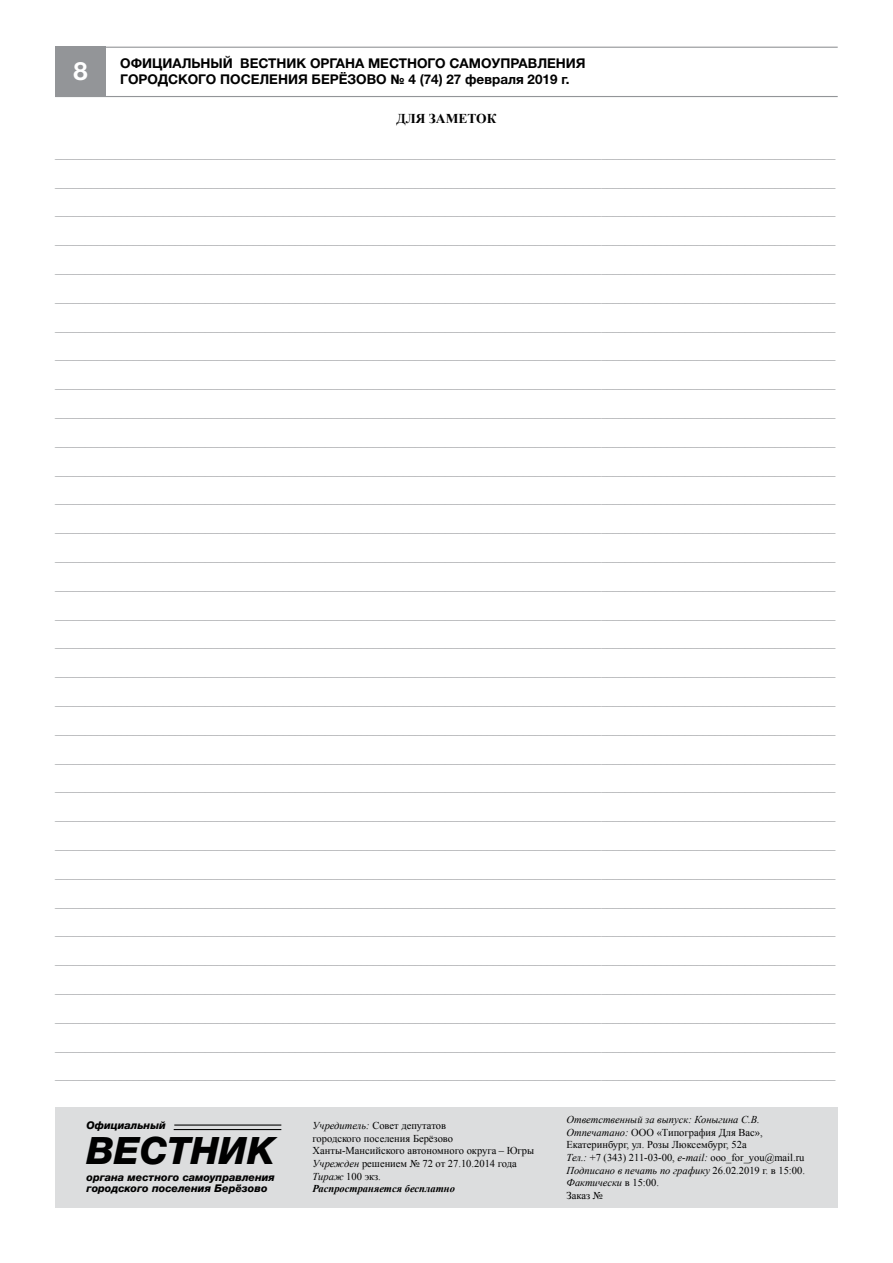
<style>
.page{position:relative;width:893px;height:1263px;background:#fff}
.page>*{position:absolute;margin:0;border:0;box-sizing:border-box;transform-origin:0 0}
.t1{font:italic 800 37.8px "Helvetica Neue Cyr";color:#000}
.t2{font:700 25.5px "Helvetica Neue Cyr";color:#fff}
.t3{font:700 13.5px/16.2px "Helvetica Neue Cyr";color:#000}
.t4{font:700 13.5px "Times New Roman";color:#000}
.t5{font:12px "Times New Roman";color:#939598}
.t6{font:italic 800 10.65px/10.6px "Helvetica Neue Cyr";color:#000}
.t7{font:10.5px/12.6px "Times New Roman";color:#000}
.s1{font-style:italic}
.s2{font-weight:700;font-style:italic}
</style>
<div class="page">
<div style="left:55px;top:47px;width:51px;height:50px;background:#939598"></div>
<hr style="left:55px;top:47px;width:783px;height:1px;background:#939598">
<hr style="left:55px;top:96px;width:783px;height:1px;background:#939598">
<div style="left:55px;top:1107px;width:783px;height:100px;background:#dcddde"></div>
<hr style="left:174px;top:1124px;width:107px;height:1px;background:#000">
<hr style="left:174px;top:1129px;width:107px;height:1px;background:#000">
<p class="t3" style="left:120px;top:55px;width:467px">ОФИЦИАЛЬНЫЙ ВЕСТНИК ОРГАНА МЕСТНОГО САМОУПРАВЛЕНИЯ<br>ГОРОДСКОГО ПОСЕЛЕНИЯ БЕРЁЗОВО № 4 (74) 27 февраля 2019 г.</p>
<p class="t4" style="left:396px;top:109px;width:102px">ДЛЯ ЗАМЕТОК</p>
<p class="t5" style="left:55px;top:145px;width:782px">__________________________________________________________________________________________________________________________________</p>
<p class="t5" style="left:55px;top:173px;width:782px">__________________________________________________________________________________________________________________________________</p>
<p class="t5" style="left:55px;top:202px;width:782px">__________________________________________________________________________________________________________________________________</p>
<p class="t5" style="left:55px;top:231px;width:782px">__________________________________________________________________________________________________________________________________</p>
<p class="t5" style="left:55px;top:260px;width:782px">__________________________________________________________________________________________________________________________________</p>
<p class="t5" style="left:55px;top:289px;width:782px">__________________________________________________________________________________________________________________________________</p>
<p class="t5" style="left:55px;top:317px;width:782px">__________________________________________________________________________________________________________________________________</p>
<p class="t5" style="left:55px;top:346px;width:782px">__________________________________________________________________________________________________________________________________</p>
<p class="t5" style="left:55px;top:375px;width:782px">__________________________________________________________________________________________________________________________________</p>
<p class="t5" style="left:55px;top:404px;width:782px">__________________________________________________________________________________________________________________________________</p>
<p class="t5" style="left:55px;top:433px;width:782px">__________________________________________________________________________________________________________________________________</p>
<p class="t5" style="left:55px;top:461px;width:782px">__________________________________________________________________________________________________________________________________</p>
<p class="t5" style="left:55px;top:490px;width:782px">__________________________________________________________________________________________________________________________________</p>
<p class="t5" style="left:55px;top:519px;width:782px">__________________________________________________________________________________________________________________________________</p>
<p class="t5" style="left:55px;top:548px;width:782px">__________________________________________________________________________________________________________________________________</p>
<p class="t5" style="left:55px;top:577px;width:782px">__________________________________________________________________________________________________________________________________</p>
<p class="t5" style="left:55px;top:605px;width:782px">__________________________________________________________________________________________________________________________________</p>
<p class="t5" style="left:55px;top:634px;width:782px">__________________________________________________________________________________________________________________________________</p>
<p class="t5" style="left:55px;top:663px;width:782px">__________________________________________________________________________________________________________________________________</p>
<p class="t5" style="left:55px;top:692px;width:782px">__________________________________________________________________________________________________________________________________</p>
<p class="t5" style="left:55px;top:721px;width:782px">__________________________________________________________________________________________________________________________________</p>
<p class="t5" style="left:55px;top:749px;width:782px">__________________________________________________________________________________________________________________________________</p>
<p class="t5" style="left:55px;top:778px;width:782px">__________________________________________________________________________________________________________________________________</p>
<p class="t5" style="left:55px;top:807px;width:782px">__________________________________________________________________________________________________________________________________</p>
<p class="t5" style="left:55px;top:836px;width:782px">__________________________________________________________________________________________________________________________________</p>
<p class="t5" style="left:55px;top:865px;width:782px">__________________________________________________________________________________________________________________________________</p>
<p class="t5" style="left:55px;top:893px;width:782px">__________________________________________________________________________________________________________________________________</p>
<p class="t5" style="left:55px;top:922px;width:782px">__________________________________________________________________________________________________________________________________</p>
<p class="t5" style="left:55px;top:951px;width:782px">__________________________________________________________________________________________________________________________________</p>
<p class="t5" style="left:55px;top:980px;width:782px">__________________________________________________________________________________________________________________________________</p>
<p class="t5" style="left:55px;top:1009px;width:782px">__________________________________________________________________________________________________________________________________</p>
<p class="t5" style="left:55px;top:1037px;width:782px">__________________________________________________________________________________________________________________________________</p>
<p class="t5" style="left:55px;top:1066px;width:782px">__________________________________________________________________________________________________________________________________</p>
<h2 class="t2" style="left:73px;top:57px;width:16px">8</h2>
<p class="t6" style="left:87px;top:1120px;width:81px">Официальный</p>
<h1 class="t1" style="left:87px;top:1129px;width:190px">ВЕСТНИК</h1>
<p class="t6" style="left:87px;top:1172px;width:190px">органа местного самоуправления городского поселения Берёзово</p>
<p class="t7" style="left:313px;top:1119px;width:223px"><span class="s1">Учредитель:</span> Совет депутатов<br>городского поселения Берёзово<br>Ханты-Мансийского автономного округа – Югры<br><span class="s1">Учрежден</span> решением № 72 от 27.10.2014 года<br><span class="s1">Тираж</span> 100 экз.<br><span class="s2">Распространяется бесплатно</span></p>
<p class="t7" style="left:567px;top:1113px;width:240px"><span class="s1">Ответственный за выпуск: Коныгина С.В.<br>Отпечатано:</span> ООО «Типография Для Вас», Екатеринбург, ул. Розы Люксембург, 52а<br><span class="s1">Тел.:</span> +7 (343) 211-03-00, <span class="s1">e-mail:</span> ooo_for_you@mail.ru <span class="s1">Подписано в печать по графику</span> 26.02.2019 г. в 15:00.<br><span class="s1">Фактически</span> в 15:00.<br>Заказ №</p>
</div>
